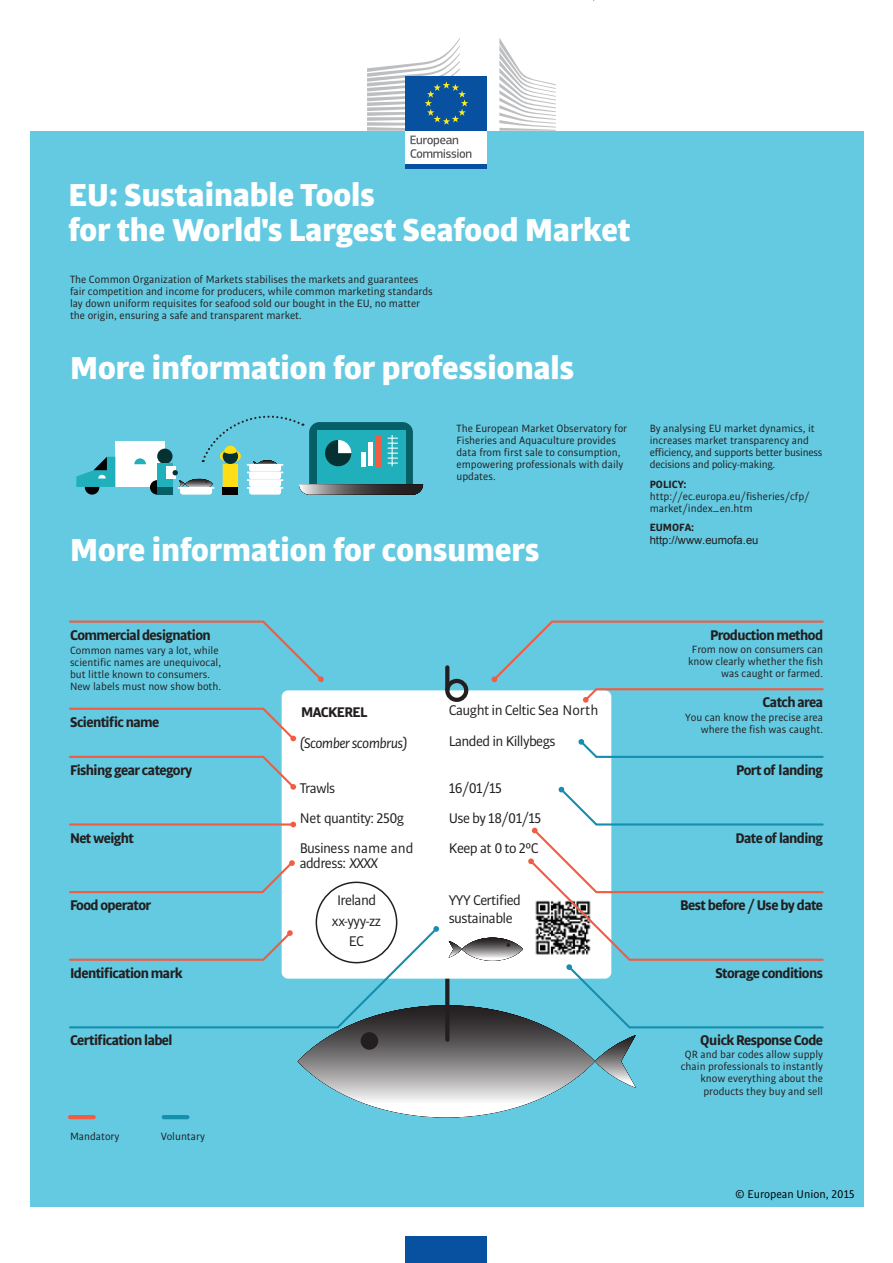
<style>
.page{position:relative;width:893px;height:1263px;background:#fff}
.page>*{position:absolute;margin:0;border:0;box-sizing:border-box;transform-origin:0 0}
.t1{font:900 33.9px/34.5px "Bulo";color:#fff}
.t2{font:700 15px "Bulo";letter-spacing:-.04em;color:#231f20}
.t3{font:15px/30px "Bulo";letter-spacing:-.04em;color:#231f20}
.t4{font:italic 15px "Bulo";letter-spacing:-.035em;color:#231f20}
.t5{font:12px "Bulo";color:#000}
.t6{font:11.25px/12px "Bulo";color:#231f20}
.t7{font:11.25px "Arial";color:#231f20}
.t8{font:700 11.25px "Bulo";color:#231f20}
.s1{font-style:italic}
</style>
<div class="page">
<div style="left:30px;top:131px;width:833px;height:1076px;background:#63cae1"></div>
<div style="left:406px;top:129px;width:81px;height:36px;background:#fff"></div>
<div style="left:406px;top:164px;width:81px;height:5px;background:#0751a0"></div>
<svg style="left:499px;top:38px;width:57px;height:93px"></svg>
<div style="left:406px;top:76px;width:81px;height:55px;background:#0751a0"></div>
<div style="left:406px;top:1237px;width:81px;height:26px;background:#0751a0"></div>
<div style="left:115px;top:441px;width:50px;height:46px;background:#fff"></div>
<div style="left:85px;top:480px;width:14px;height:15px;background:#010101;border-radius:50%"></div>
<div style="left:150px;top:480px;width:14px;height:15px;background:#010101;border-radius:50%"></div>
<svg style="left:76px;top:457px;width:39px;height:30px"></svg>
<svg style="left:134px;top:458px;width:12px;height:6px"></svg>
<div style="left:157px;top:449px;width:16px;height:15px;background:#053133;border-radius:50%"></div>
<div style="left:157px;top:487px;width:16px;height:8px;background:#065e66"></div>
<div style="left:157px;top:464px;width:16px;height:23px;background:#20b0bc"></div>
<div style="left:166px;top:467px;width:9px;height:12px;background:#fff"></div>
<svg style="left:173px;top:415px;width:250px;height:80px"></svg>
<hr style="left:392px;top:435px;width:1px;height:31px;background:#fff">
<hr style="left:70px;top:1115px;width:24px;height:4px;background:#f15c42">
<hr style="left:164px;top:1115px;width:23px;height:4px;background:#148faf">
<svg style="left:68px;top:620px;width:756px;height:497px"></svg>
<svg style="left:367px;top:38px;width:104px;height:120px"></svg>
<h1 class="t1" style="left:69px;top:177px;width:564px">EU: Sustainable Tools<br>for the World's Largest Seafood Market</h1>
<p class="t6" style="left:70px;top:274px;width:364px">The Common Organization of Markets stabilises the markets and guarantees fair competition and income for producers, while common marketing standards lay down uniform requisites for seafood sold our bought in the EU, no matter the origin, ensuring a safe and transparent market.</p>
<h1 class="t1" style="left:70px;top:350px;width:506px">More information for professionals</h1>
<p class="t6" style="left:456px;top:422px;width:172px">The European Market Observatory for<br>Fisheries and Aquaculture provides data from first sale to consumption, empowering professionals with daily updates.</p>
<p class="t6" style="left:650px;top:422px;width:174px">By analysing EU market dynamics, it increases market transparency and efficiency, and supports better business decisions and policy-making.</p>
<p class="t8" style="left:650px;top:477px;width:38px">POLICY:</p>
<p class="t6" style="left:650px;top:490px;width:161px">http://ec.europa.eu/fisheries/cfp/ market/index_en.htm</p>
<p class="t8" style="left:650px;top:520px;width:46px">EUMOFA:</p>
<p class="t7" style="left:650px;top:533px;width:110px">http://www.eumofa.eu</p>
<h1 class="t1" style="left:70px;top:531px;width:471px">More information for consumers</h1>
<h2 class="t2" style="left:70px;top:625px;width:142px">Commercial designation</h2>
<p class="t6" style="left:70px;top:644px;width:153px">Common names vary a lot, while scientific names are unequivocal, but little known to consumers.<br>New labels must now show both.</p>
<h2 class="t2" style="left:710px;top:625px;width:114px">Production method</h2>
<p class="t6" style="left:688px;top:643px;width:136px;text-align:right">From now on consumers can know clearly whether the fish was caught or farmed.</p>
<h2 class="t2" style="left:70px;top:712px;width:91px">Scientific name</h2>
<h2 class="t2" style="left:301px;top:702px;width:68px">MACKEREL</h2>
<h2 class="t4" style="left:300px;top:734px;width:109px">(Scomber scombrus)</h2>
<h2 class="t3" style="left:449px;top:695px;width:151px;line-height:30.8px">Caught in Celtic Sea North<br>Landed in Killybegs</h2>
<h2 class="t2" style="left:762px;top:693px;width:62px">Catch area</h2>
<p class="t6" style="left:685px;top:711px;width:139px;text-align:right">You can know the precise area where the fish was caught.</p>
<h2 class="t2" style="left:70px;top:760px;width:124px">Fishing gear category</h2>
<h2 class="t2" style="left:736px;top:760px;width:88px">Port of landing</h2>
<h2 class="t2" style="left:70px;top:828px;width:66px">Net weight</h2>
<h2 class="t3" style="left:300px;top:772px;width:115px">Trawls<br>Net quantity: 250g<br>Business name and</h2>
<h2 class="t3" style="left:300px;top:847px;width:80px">address: <span class="s1">XXXX</span></h2>
<h2 class="t3" style="left:449px;top:772px;width:94px">16/01/15<br>Use by 18/01/15<br>Keep at 0 to 2°C</h2>
<h2 class="t2" style="left:735px;top:828px;width:89px">Date of landing</h2>
<h2 class="t2" style="left:70px;top:895px;width:83px">Food operator</h2>
<h2 class="t3" style="left:332px;top:889px;width:51px;line-height:20.9px;text-align:center">Ireland xx-yyy-zz<br>EC</h2>
<h2 class="t3" style="left:449px;top:891px;width:74px;line-height:18px">YYY Certified sustainable</h2>
<h2 class="t2" style="left:680px;top:895px;width:144px">Best before / Use by date</h2>
<h2 class="t2" style="left:70px;top:963px;width:114px">Identification mark</h2>
<h2 class="t2" style="left:715px;top:963px;width:109px">Storage conditions</h2>
<h2 class="t2" style="left:70px;top:1031px;width:104px">Certification label</h2>
<h2 class="t2" style="left:700px;top:1031px;width:124px">Quick Response Code</h2>
<p class="t6" style="left:681px;top:1048px;width:144px;text-align:right">QR and bar codes allow supply chain professionals to instantly know everything about the products they buy and sell</p>
<p class="t6" style="left:70px;top:1130px;width:51px">Mandatory</p>
<p class="t6" style="left:161px;top:1130px;width:46px">Voluntary</p>
<p class="t5" style="left:735px;top:1186px;width:121px">© European Union, 2015</p>
</div>
